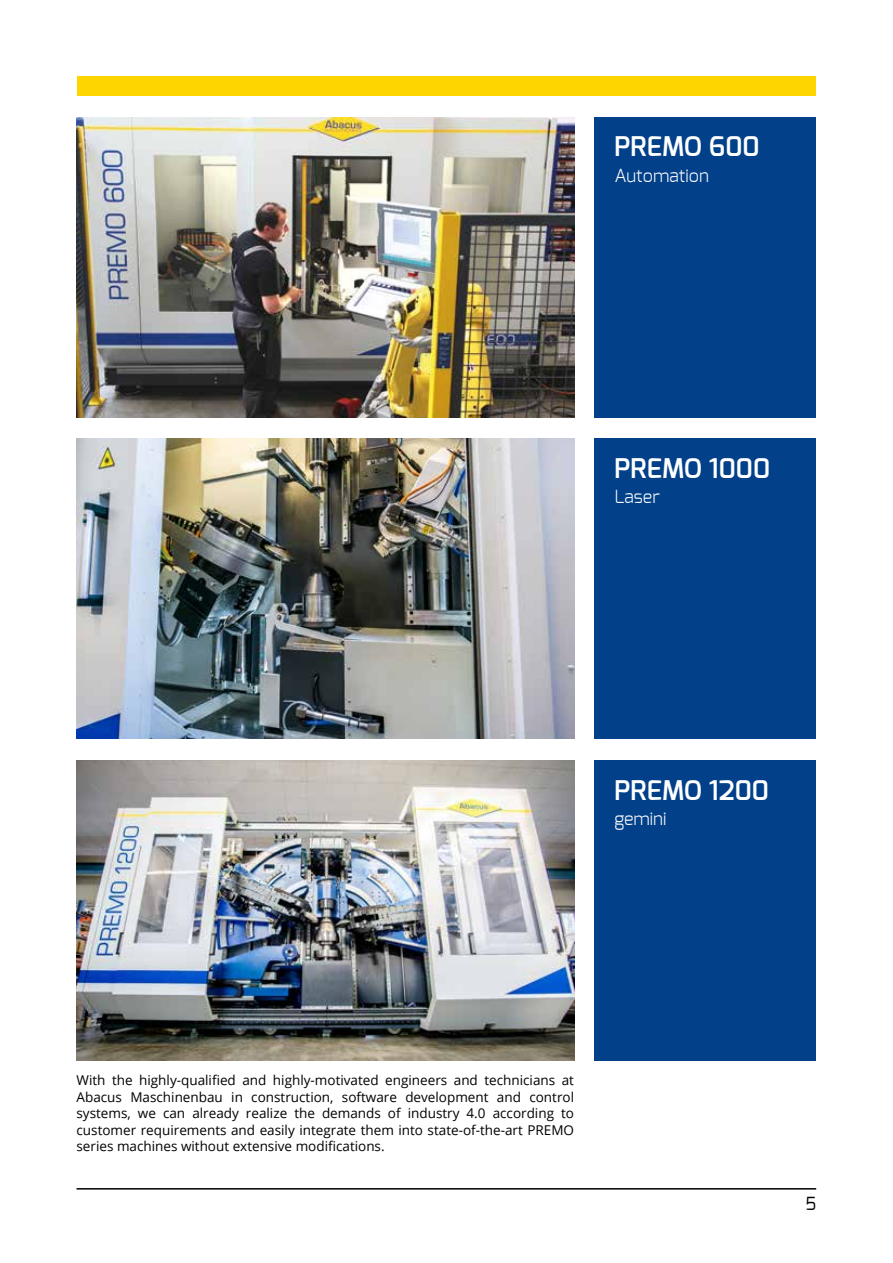
<style>
.page{position:relative;width:893px;height:1263px;background:#fff}
.page>*{position:absolute;margin:0;border:0;box-sizing:border-box;transform-origin:0 0}
.t1{font:600 27px "Exo";color:#fff}
.t2{font:300 18px "Exo";color:#fff}
.t3{font:18px "Exo";color:#000}
.t4{font:13.5px/16.5px "Open Sans";color:#000;text-align:justify}
</style>
<div class="page">
<div style="left:594px;top:760px;width:221px;height:300px;background:#024189"></div>
<div style="left:594px;top:438px;width:221px;height:301px;background:#024189"></div>
<div style="left:594px;top:117px;width:221px;height:300px;background:#024189"></div>
<div style="left:77px;top:77px;width:738px;height:19px;background:#ffd500"></div>
<hr style="left:77px;top:1188px;width:739px;height:1px;background:#000">
<img style="left:77px;top:438px;width:497px;height:301px">
<img style="left:77px;top:760px;width:497px;height:300px">
<img style="left:77px;top:117px;width:497px;height:300px">
<h1 class="t1" style="left:614px;top:132px;width:147px">PREMO 600</h1>
<h2 class="t2" style="left:614px;top:166px;width:96px">Automation</h2>
<h1 class="t1" style="left:614px;top:453px;width:157px">PREMO 1000</h1>
<h2 class="t2" style="left:614px;top:488px;width:47px">Laser</h2>
<h1 class="t1" style="left:614px;top:775px;width:156px">PREMO 1200</h1>
<h2 class="t2" style="left:614px;top:809px;width:53px">gemini</h2>
<p class="t4" style="left:77px;top:1072px;width:499px">With the highly-qualified and highly-motivated engineers and technicians at Abacus Maschinenbau in construction, software development and control systems, we can already realize the demands of industry 4.0 according to customer requirements and easily integrate them into state-of-the-art PREMO series machines without extensive modifications.</p>
<h2 class="t3" style="left:805px;top:1193px;width:12px">5</h2>
</div>
